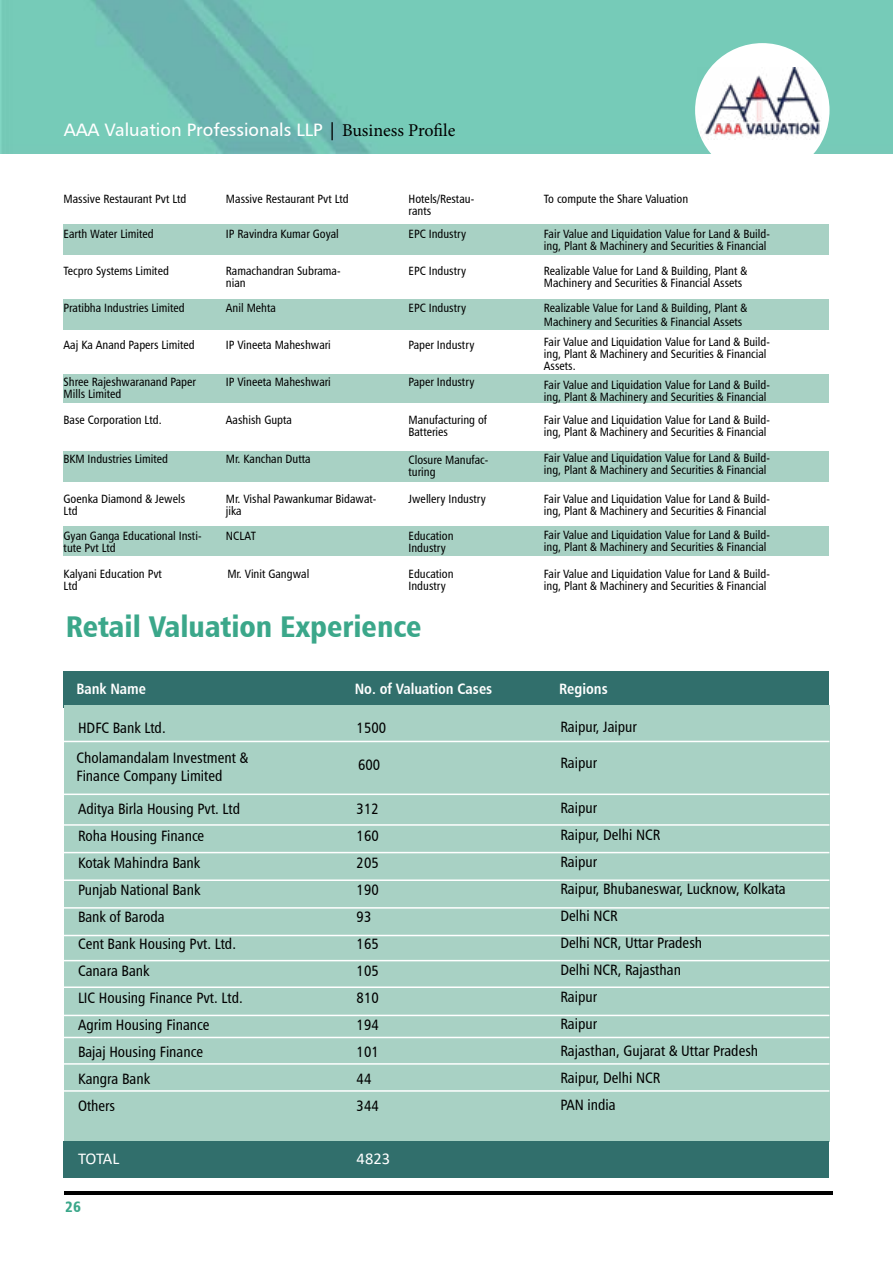
<style>
.page{position:relative;width:893px;height:1263px;background:#fff}
.page>*{position:absolute;margin:0;border:0;box-sizing:border-box;transform-origin:0 0}
.t1{font:30px "Humanist 777 BT Black Condensed B";color:#3ba78a}
.t2{font:18px "Humanist 777 BT Roman B";color:#fff}
.t3{font:16.5px "Calibri";color:#fff}
.t4{font:15px/27px "Humanist 777 BT Roman Condensed B";color:#000}
.t5{font:15px "Humanist 777 BT Roman Condensed B";color:#fff}
.t6{font:15px "Humanist 777 BT Bold Condensed B";color:#fff}
.t7{font:15px "Humanist 777 BT Black Condensed B";color:#3ba78a}
.t8{font:12px/12px "Humanist 777 BT Roman Condensed B";color:#000}
.s1{color:#000}
.s2{font-family:"Minion Pro";color:#000}
.s3{font-family:"Humanist 777 BT Light B";color:#000}
</style>
<div class="page">
<img style="left:1px;top:0;width:892px;height:154px">
<hr style="left:64px;top:1192px;width:768px;height:3px;background:#000">
<img style="left:0;top:0;width:1px;height:154px">
<div style="left:695px;top:43px;width:134px;height:135px;background:#fff;border-radius:50%"></div>
<img style="left:697px;top:68px;width:125px;height:71px">
<div style="left:64px;top:224px;width:765px;height:31px;background:#a8d1c4"></div>
<div style="left:64px;top:300px;width:765px;height:30px;background:#a8d1c4"></div>
<div style="left:64px;top:375px;width:765px;height:28px;background:#a8d1c4"></div>
<div style="left:64px;top:451px;width:765px;height:31px;background:#a8d1c4"></div>
<div style="left:64px;top:526px;width:765px;height:29px;background:#a8d1c4"></div>
<div style="left:64px;top:672px;width:765px;height:36px;background:#316f6c"></div>
<div style="left:64px;top:706px;width:765px;height:436px;background:#a8d1c4"></div>
<div style="left:64px;top:1142px;width:765px;height:36px;background:#316f6c"></div>
<hr style="left:64px;top:741px;width:765px;height:1px;background:#fff">
<hr style="left:64px;top:793px;width:765px;height:2px;background:#fff">
<hr style="left:64px;top:824px;width:765px;height:2px;background:#fff">
<hr style="left:64px;top:852px;width:765px;height:1px;background:#fff">
<hr style="left:64px;top:879px;width:765px;height:2px;background:#fff">
<hr style="left:64px;top:907px;width:765px;height:2px;background:#fff">
<hr style="left:64px;top:935px;width:765px;height:1px;background:#fff">
<hr style="left:64px;top:960px;width:765px;height:1px;background:#fff">
<hr style="left:64px;top:986px;width:765px;height:2px;background:#fff">
<hr style="left:64px;top:1015px;width:765px;height:1px;background:#fff">
<hr style="left:64px;top:1037px;width:765px;height:1px;background:#fff">
<hr style="left:64px;top:1063px;width:765px;height:2px;background:#fff">
<hr style="left:64px;top:1090px;width:765px;height:2px;background:#fff">
<h2 class="t2" style="left:64px;top:119px;width:393px">AAA Valuation Professionals LLP <span class="s1">|</span> <span class="s2">Business Profile</span></h2>
<p class="t5" style="left:62px;top:127px;width:300px"><span class="s3">Business Profile l</span> AAA Insolvency Professionals LLP</p>
<p class="t8" style="left:64px;top:192px;width:124px">Massive Restaurant Pvt Ltd</p>
<p class="t8" style="left:64px;top:228px;width:92px">Earth Water Limited</p>
<p class="t8" style="left:64px;top:264px;width:107px">Tecpro Systems Limited</p>
<p class="t8" style="left:64px;top:301px;width:123px">Pratibha Industries Limited</p>
<p class="t8" style="left:64px;top:338px;width:133px">Aaj Ka Anand Papers Limited</p>
<p class="t8" style="left:64px;top:376px;width:134px">Shree Rajeshwaranand Paper<br>Mills Limited</p>
<p class="t8" style="left:64px;top:413px;width:100px">Base Corporation Ltd.</p>
<p class="t8" style="left:64px;top:453px;width:106px">BKM Industries Limited</p>
<p class="t8" style="left:64px;top:492px;width:123px">Goenka Diamond &amp; Jewels<br>Ltd</p>
<p class="t8" style="left:64px;top:530px;width:139px">Gyan Ganga Educational Insti&shy;tute Pvt Ltd</p>
<p class="t8" style="left:64px;top:567px;width:100px">Kalyani Education Pvt<br>Ltd</p>
<p class="t8" style="left:226px;top:192px;width:124px">Massive Restaurant Pvt Ltd</p>
<p class="t8" style="left:226px;top:228px;width:114px">IP Ravindra Kumar Goyal</p>
<p class="t8" style="left:226px;top:264px;width:116px">Ramachandran Subrama&shy;nian</p>
<p class="t8" style="left:226px;top:301px;width:51px">Anil Mehta</p>
<p class="t8" style="left:226px;top:338px;width:106px">IP Vineeta Maheshwari</p>
<p class="t8" style="left:226px;top:376px;width:106px">IP Vineeta Maheshwari</p>
<p class="t8" style="left:226px;top:413px;width:68px">Aashish Gupta</p>
<p class="t8" style="left:226px;top:453px;width:86px">Mr. Kanchan Dutta</p>
<p class="t8" style="left:226px;top:492px;width:152px">Mr. Vishal Pawankumar Bidawat&shy;jika</p>
<p class="t8" style="left:226px;top:530px;width:32px">NCLAT</p>
<p class="t8" style="left:227px;top:567px;width:83px">Mr. Vinit Gangwal</p>
<p class="t8" style="left:409px;top:192px;width:67px">Hotels/Restau&shy;rants</p>
<p class="t8" style="left:409px;top:228px;width:59px">EPC Industry</p>
<p class="t8" style="left:409px;top:264px;width:59px">EPC Industry</p>
<p class="t8" style="left:409px;top:301px;width:59px">EPC Industry</p>
<p class="t8" style="left:409px;top:338px;width:67px">Paper Industry</p>
<p class="t8" style="left:409px;top:376px;width:67px">Paper Industry</p>
<p class="t8" style="left:409px;top:413px;width:80px">Manufacturing of<br>Batteries</p>
<p class="t8" style="left:409px;top:454px;width:81px">Closure Manufac&shy;turing</p>
<p class="t8" style="left:409px;top:492px;width:79px">Jwellery Industry</p>
<p class="t8" style="left:409px;top:530px;width:46px">Education<br>Industry</p>
<p class="t8" style="left:409px;top:567px;width:46px">Education<br>Industry</p>
<h1 class="t1" style="left:66px;top:608px;width:357px">Retail Valuation Experience</h1>
<p class="t8" style="left:544px;top:192px;width:146px">To compute the Share Valuation</p>
<p class="t8" style="left:544px;top:228px;width:227px">Fair Value and Liquidation Value for Land &amp; Build&shy;ing, Plant &amp; Machinery and Securities &amp; Financial</p>
<p class="t8" style="left:544px;top:264px;width:205px">Realizable Value for Land &amp; Building, Plant &amp;<br>Machinery and Securities &amp; Financial Assets</p>
<p class="t8" style="left:544px;top:300px;width:205px;line-height:14.4px">Realizable Value for Land &amp; Building, Plant &amp;<br>Machinery and Securities &amp; Financial Assets</p>
<p class="t8" style="left:544px;top:336px;width:227px">Fair Value and Liquidation Value for Land &amp; Build&shy;ing, Plant &amp; Machinery and Securities &amp; Financial<br>Assets.</p>
<p class="t8" style="left:544px;top:378px;width:227px">Fair Value and Liquidation Value for Land &amp; Build&shy;ing, Plant &amp; Machinery and Securities &amp; Financial</p>
<p class="t8" style="left:544px;top:413px;width:227px">Fair Value and Liquidation Value for Land &amp; Build&shy;ing, Plant &amp; Machinery and Securities &amp; Financial</p>
<p class="t8" style="left:544px;top:451px;width:227px">Fair Value and Liquidation Value for Land &amp; Build&shy;ing, Plant &amp; Machinery and Securities &amp; Financial</p>
<p class="t8" style="left:544px;top:492px;width:227px">Fair Value and Liquidation Value for Land &amp; Build&shy;ing, Plant &amp; Machinery and Securities &amp; Financial</p>
<p class="t8" style="left:544px;top:528px;width:227px">Fair Value and Liquidation Value for Land &amp; Build&shy;ing, Plant &amp; Machinery and Securities &amp; Financial</p>
<p class="t8" style="left:544px;top:567px;width:227px">Fair Value and Liquidation Value for Land &amp; Build&shy;ing, Plant &amp; Machinery and Securities &amp; Financial</p>
<p class="t6" style="left:77px;top:679px;width:71px">Bank Name</p>
<p class="t6" style="left:355px;top:679px;width:139px">No. of Valuation Cases</p>
<p class="t6" style="left:559px;top:679px;width:50px">Regions</p>
<p class="t4" style="left:560px;top:713px;width:78px">Raipur, Jaipur</p>
<p class="t4" style="left:78px;top:714px;width:89px">HDFC Bank Ltd.</p>
<p class="t4" style="left:357px;top:714px;width:31px">1500</p>
<p class="t4" style="left:77px;top:749px;width:173px;line-height:18px">Cholamandalam Investment &amp;<br>Finance Company Limited</p>
<p class="t4" style="left:78px;top:795px;width:166px">Aditya Birla Housing Pvt. Ltd<br>Roha Housing Finance<br>Kotak Mahindra Bank<br>Punjab National Bank<br>Bank of Baroda<br>Cent Bank Housing Pvt. Ltd.<br>Canara Bank<br>LIC Housing Finance Pvt. Ltd.<br>Agrim Housing Finance<br>Bajaj Housing Finance<br>Kangra Bank<br>Others</p>
<p class="t4" style="left:358px;top:751px;width:24px">600</p>
<p class="t4" style="left:357px;top:795px;width:24px">312<br>160<br>205<br>190<br>93<br>165<br>105<br>810<br>194<br>101<br>44<br>344</p>
<h3 class="t3" style="left:78px;top:1147px;width:43px">TOTAL</h3>
<h3 class="t3" style="left:357px;top:1147px;width:35px">4823</h3>
<p class="t7" style="left:65px;top:1197px;width:17px">26</p>
<p class="t4" style="left:560px;top:749px;width:38px">Raipur</p>
<p class="t4" style="left:560px;top:794px;width:227px">Raipur<br>Raipur, Delhi NCR<br>Raipur<br>Raipur, Bhubaneswar, Lucknow, Kolkata<br>Delhi NCR<br>Delhi NCR, Uttar Pradesh<br>Delhi NCR, Rajasthan<br>Raipur<br>Raipur<br>Rajasthan, Gujarat &amp; Uttar Pradesh<br>Raipur, Delhi NCR<br>PAN india</p>
</div>
